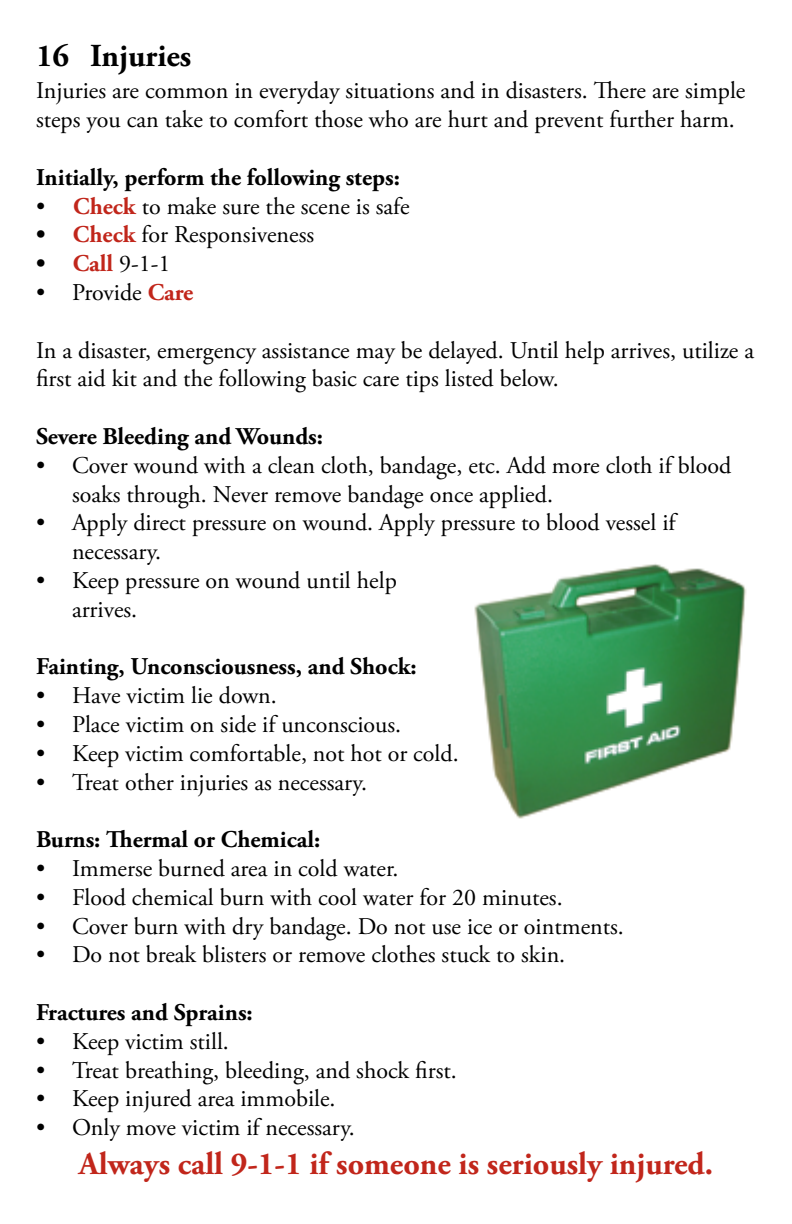
<style>
.page{position:relative;width:792px;height:1224px;background:#fff}
.page>*{position:absolute;margin:0;border:0;box-sizing:border-box;transform-origin:0 0}
.t1{font:700 32px "Adobe Garamond Pro";color:#c1261b}
.t2{font:700 32px "Adobe Garamond Pro";color:#000}
.t3{font:24px/28.8px "Adobe Garamond Pro";color:#000}
.t4{font:700 24px "Adobe Garamond Pro";color:#000}
.s1{font-weight:700;color:#c1261b}
.s2{font-weight:700}
</style>
<div class="page">
<img style="left:474px;top:564px;width:273px;height:255px">
<h1 class="t2" style="left:36px;top:37px;width:35px">16</h1>
<p class="t3" style="left:36px;top:77px;width:711px">Injuries are common in everyday situations and in disasters. There are simple steps you can take to comfort those who are hurt and prevent further harm.</p>
<p class="t4" style="left:36px;top:163px;width:366px">Initially, perform the following steps:</p>
<p class="t3" style="left:36px;top:192px;width:375px">• <span class="s1">Check</span> to make sure the scene is safe</p>
<p class="t3" style="left:36px;top:221px;width:280px"><span class="s2">•</span> <span class="s1">Check</span> for Responsiveness</p>
<p class="t3" style="left:36px;top:250px;width:136px"><span class="s2">•</span> <span class="s1">Call</span> 9-1-1</p>
<p class="t3" style="left:36px;top:279px;width:159px">• Provide <span class="s1">Care</span></p>
<p class="t3" style="left:36px;top:336px;width:720px">In a disaster, emergency assistance may be delayed. Until help arrives, utilize a first aid kit and the following basic care tips listed below.</p>
<p class="t4" style="left:36px;top:422px;width:289px">Severe Bleeding and Wounds:</p>
<p class="t3" style="left:72px;top:452px;width:661px;text-indent:-36px">• Cover wound with a clean cloth, bandage, etc. Add more cloth if blood soaks through. Never remove bandage once applied.</p>
<p class="t3" style="left:72px;top:509px;width:605px;text-indent:-36px">• Apply direct pressure on wound. Apply pressure to blood vessel if necessary.</p>
<p class="t3" style="left:72px;top:567px;width:326px;text-indent:-36px">• Keep pressure on wound until help arrives.</p>
<h1 class="t2" style="left:90px;top:37px;width:103px">Injuries</h1>
<p class="t4" style="left:36px;top:653px;width:382px">Fainting, Unconsciousness, and Shock:</p>
<p class="t3" style="left:36px;top:682px;width:242px">• Have victim lie down.</p>
<p class="t3" style="left:36px;top:711px;width:367px">• Place victim on side if unconscious.</p>
<p class="t3" style="left:36px;top:740px;width:424px">• Keep victim comfortable, not hot or cold.</p>
<p class="t3" style="left:36px;top:768px;width:333px">• Treat other injuries as necessary.</p>
<p class="t4" style="left:36px;top:826px;width:286px">Burns: Thermal or Chemical:</p>
<p class="t3" style="left:36px;top:855px;width:364px">• Immerse burned area in cold water.</p>
<p class="t3" style="left:36px;top:884px;width:528px">• Flood chemical burn with cool water for 20 minutes.</p>
<p class="t3" style="left:36px;top:912px;width:589px">• Cover burn with dry bandage. Do not use ice or ointments.</p>
<p class="t3" style="left:36px;top:941px;width:531px">• Do not break blisters or remove clothes stuck to skin.</p>
<p class="t4" style="left:36px;top:998px;width:218px">Fractures and Sprains:</p>
<p class="t3" style="left:36px;top:1028px;width:194px">• Keep victim still.</p>
<p class="t3" style="left:36px;top:1056px;width:422px">• Treat breathing, bleeding, and shock first.</p>
<p class="t3" style="left:36px;top:1085px;width:301px">• Keep injured area immobile.</p>
<p class="t3" style="left:36px;top:1114px;width:320px">• Only move victim if necessary.</p>
<h1 class="t1" style="left:79px;top:1145px;width:636px">Always call 9-1-1 if someone is seriously injured.</h1>
</div>
